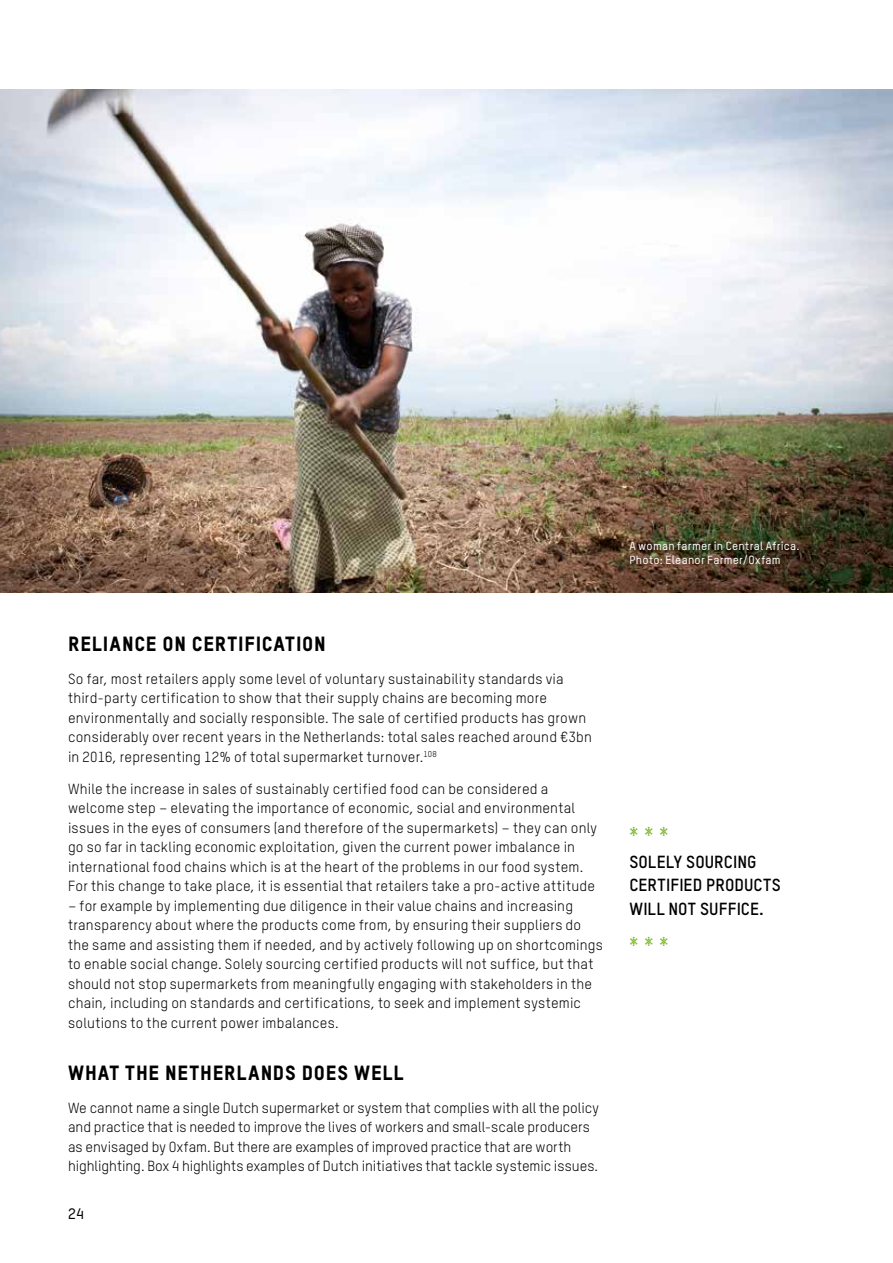
<style>
.page{position:relative;width:893px;height:1263px;background:#fff}
.page>*{position:absolute;margin:0;border:0;box-sizing:border-box;transform-origin:0 0}
.t1{font:20.25px "Oxfam TSTARPRO Headline";letter-spacing:.045em;color:#000}
.t2{font:700 17.25px/23.2px "Oxfam TSTARPRO";letter-spacing:.005em;color:#000}
.t3{font:16.5px "DOTMATRIXTSTAR Regular";color:#7ab929}
.t4{font:500 15px "Oxfam TSTARPRO";color:#000}
.t5{font:14.4px/19.5px "Oxfam TSTARPRO";letter-spacing:.015em;color:#000}
.t6{font:500 11.7px/13.6px "Oxfam TSTARPRO";letter-spacing:.025em;color:#fff}
</style>
<div class="page">
<img style="left:0;top:89px;width:893px;height:503px">
<p class="t6" style="left:629px;top:539px;width:172px">A woman farmer in Central Africa.<br>Photo: Eleanor Farmer/Oxfam</p>
<h1 class="t1" style="left:68px;top:632px;width:259px">RELIANCE ON CERTIFICATION</h1>
<p class="t5" style="left:68px;top:669px;width:525px">So far, most retailers apply some level of voluntary sustainability standards via third-party certification to show that their supply chains are becoming more environmentally and socially responsible. The sale of certified products has grown considerably over recent years in the Netherlands: total sales reached around €3bn in 2016, representing 12% of total supermarket turnover.<sup>108</sup></p>
<p class="t5" style="left:68px;top:779px;width:531px">While the increase in sales of sustainably certified food can be considered a welcome step – elevating the importance of economic, social and environmental issues in the eyes of consumers (and therefore of the supermarkets) – they can only go so far in tackling economic exploitation, given the current power imbalance in international food chains which is at the heart of the problems in our food system.<br>For this change to take place, it is essential that retailers take a pro-active attitude</p>
<p class="t5" style="left:68px;top:896px;width:536px">– for example by implementing due diligence in their value chains and increasing transparency about where the products come from, by ensuring their suppliers do the same and assisting them if needed, and by actively following up on shortcomings to enable social change. Solely sourcing certified products will not suffice, but that should not stop supermarkets from meaningfully engaging with stakeholders in the chain, including on standards and certifications, to seek and implement systemic solutions to the current power imbalances.</p>
<h1 class="t1" style="left:68px;top:1060px;width:337px">WHAT THE NETHERLANDS DOES WELL</h1>
<p class="t5" style="left:68px;top:1097px;width:532px">We cannot name a single Dutch supermarket or system that complies with all the policy and practice that is needed to improve the lives of workers and small-scale producers as envisaged by Oxfam. But there are examples of improved practice that are worth highlighting. Box 4 highlights examples of Dutch initiatives that tackle systemic issues.</p>
<p class="t4" style="left:68px;top:1204px;width:17px">24</p>
<p class="t3" style="left:629px;top:822px;width:40px">***</p>
<p class="t2" style="left:629px;top:850px;width:153px">SOLELY SOURCING<br>CERTIFIED PRODUCTS<br>WILL NOT SUFFICE.</p>
<p class="t3" style="left:629px;top:932px;width:40px">***</p>
</div>
